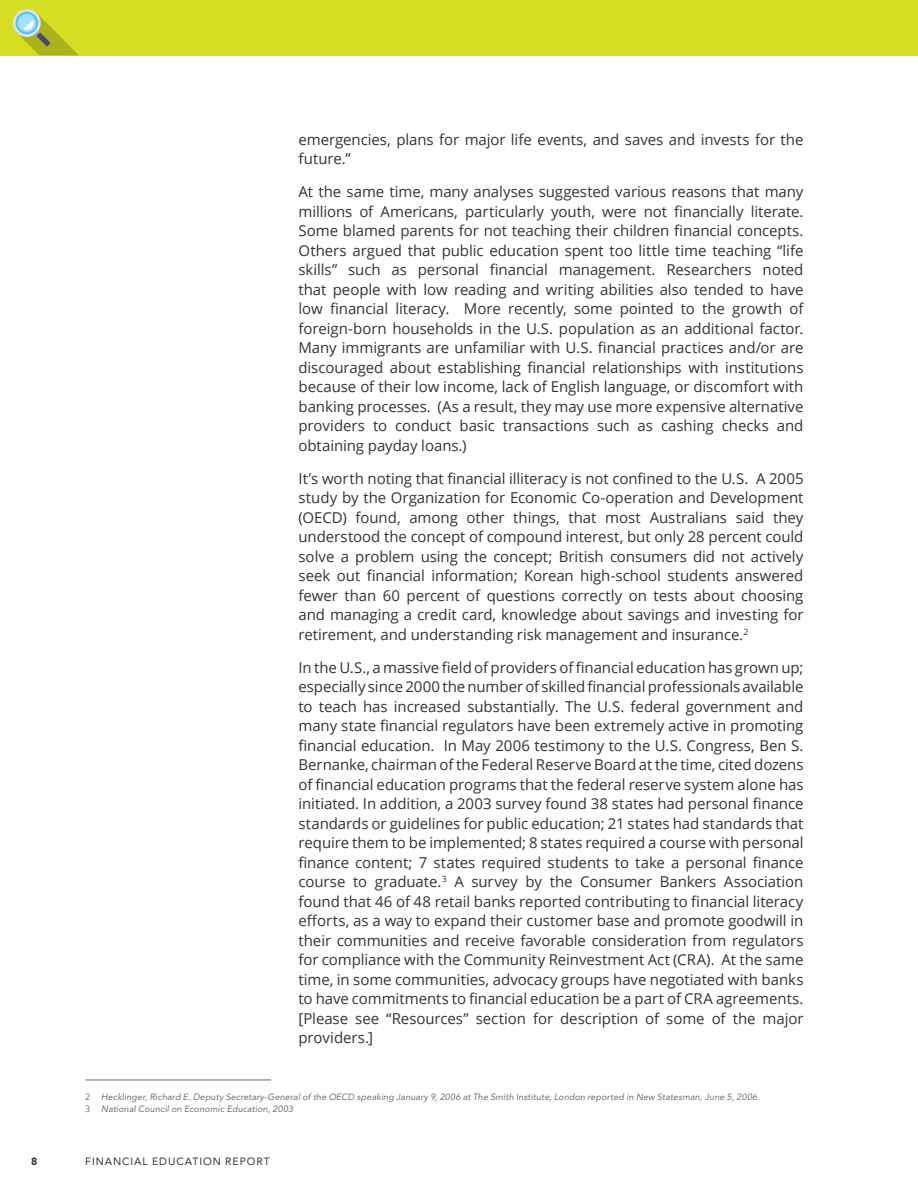
<style>
.page{position:relative;width:918px;height:1188px;background:#fff}
.page>*{position:absolute;margin:0;border:0;box-sizing:border-box;transform-origin:0 0}
.t1{font:15px/19.5px "Open Sans";letter-spacing:-.005em;color:#333334;text-align:justify}
.t2{font:10.5px "Avenir LT Std";letter-spacing:.09em;color:#333334}
.t3{font:900 10.5px "Avenir LT Std";color:#333334}
.t4{font:italic 9px/12px "Avenir LT Std";letter-spacing:.01em;color:#6e6f71}
.s1{font-family:"Open Sans";font-style:normal}
</style>
<div class="page">
<div style="left:0;top:0;width:918px;height:55px;background:#d6de24"></div>
<hr style="left:85px;top:1080px;width:186px;height:1px;background:#6e6f71">
<svg style="left:14px;top:9px;width:64px;height:46px"></svg>
<p class="t1" style="left:298px;top:129px;width:507px">emergencies, plans for major life events, and saves and invests for the future.”</p>
<p class="t1" style="left:298px;top:182px;width:507px">At the same time, many analyses suggested various reasons that many millions of Americans, particularly youth, were not financially literate.<br>Some blamed parents for not teaching their children financial concepts.<br>Others argued that public education spent too little time teaching “life skills” such as personal financial management. Researchers noted that people with low reading and writing abilities also tended to have low financial literacy. More recently, some pointed to the growth of foreign-born households in the U.S. population as an additional factor.<br>Many immigrants are unfamiliar with U.S. financial practices and/or are discouraged about establishing financial relationships with institutions because of their low income, lack of English language, or discomfort with banking processes. (As a result, they may use more expensive alternative providers to conduct basic transactions such as cashing checks and obtaining payday loans.)</p>
<p class="t1" style="left:298px;top:468px;width:507px">It’s worth noting that financial illiteracy is not confined to the U.S. A 2005 study by the Organization for Economic Co-operation and Development (OECD) found, among other things, that most Australians said they understood the concept of compound interest, but only 28 percent could solve a problem using the concept; British consumers did not actively seek out financial information; Korean high-school students answered fewer than 60 percent of questions correctly on tests about choosing and managing a credit card, knowledge about savings and investing for retirement, and understanding risk management and insurance.<sup>2</sup></p>
<p class="t1" style="left:298px;top:657px;width:507px">In the U.S., a massive field of providers of financial education has grown up; especially since 2000 the number of skilled financial professionals available to teach has increased substantially. The U.S. federal government and many state financial regulators have been extremely active in promoting financial education. In May 2006 testimony to the U.S. Congress, Ben S.<br>Bernanke, chairman of the Federal Reserve Board at the time, cited dozens of financial education programs that the federal reserve system alone has initiated. In addition, a 2003 survey found 38 states had personal finance standards or guidelines for public education; 21 states had standards that require them to be implemented; 8 states required a course with personal finance content; 7 states required students to take a personal finance course to graduate.<sup>3</sup> A survey by the Consumer Bankers Association found that 46 of 48 retail banks reported contributing to financial literacy efforts, as a way to expand their customer base and promote goodwill in their communities and receive favorable consideration from regulators for compliance with the Community Reinvestment Act (CRA). At the same time, in some communities, advocacy groups have negotiated with banks to have commitments to financial education be a part of CRA agreements. [Please see “Resources” section for description of some of the major providers.]</p>
<p class="t4" style="left:85px;top:1091px;width:676px"><span class="s1">2</span> Hecklinger, Richard E. Deputy Secretary-General of the OECD speaking January 9, 2006 at The Smith Institute, London reported in New Statesman, June 5, 2006.<br><span class="s1">3</span> National Council on Economic Education, 2003</p>
<p class="t3" style="left:31px;top:1155px;width:8px">8</p>
<p class="t2" style="left:85px;top:1155px;width:186px">FINANCIAL EDUCATION REPORT</p>
</div>
